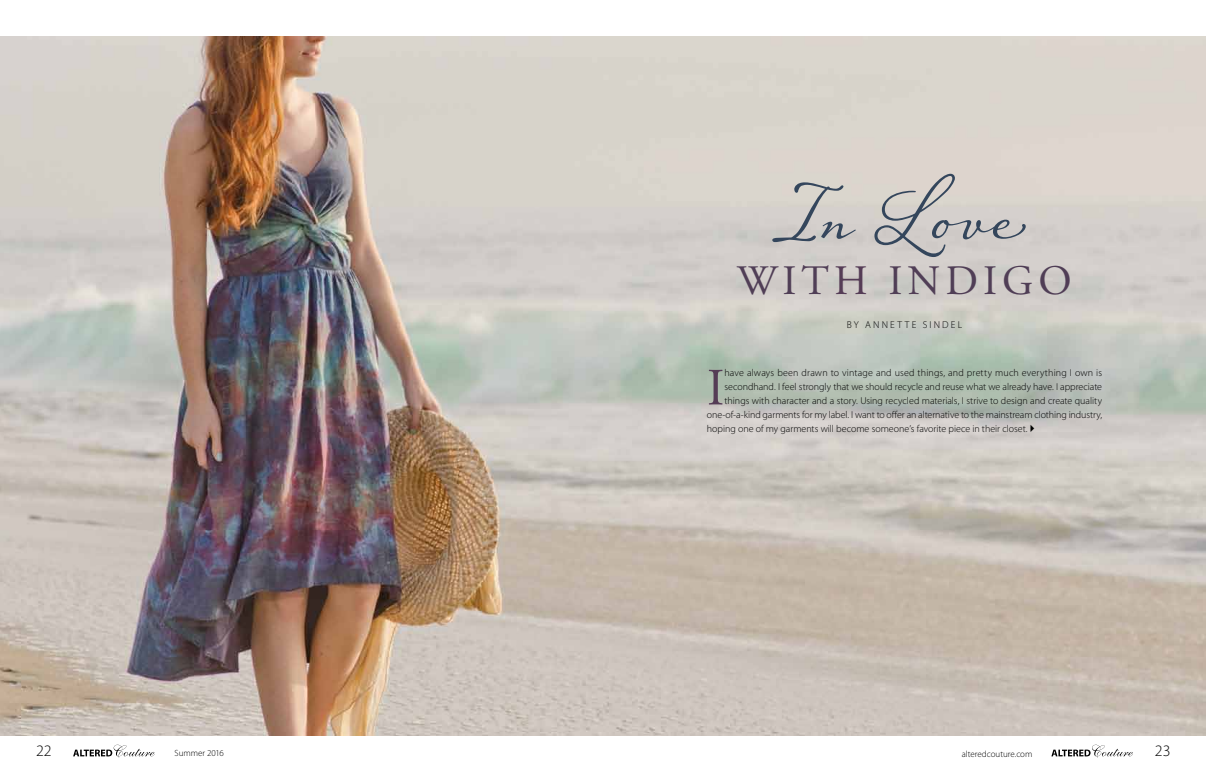
<style>
.page{position:relative;width:1206px;height:779px;background:#fff}
.page>*{position:absolute;margin:0;border:0;box-sizing:border-box;transform-origin:0 0}
.t1{font:106.2px "Hiatus";color:#34465c}
.t2{font:52.2px "Adobe Garamond";color:#553c56}
.t3{font:41.8px "Adobe Garamond";letter-spacing:.12em;color:#503e56}
.t4{font:300 16px "Myriad Pro";color:#000}
.t5{font:300 10px "Myriad Pro";color:#000}
.t6{font:300 10px "Myriad Pro";letter-spacing:.215em;color:#000}
.t7{font:300 9px "Myriad Pro";color:#000}
.s1{color:#553c56}
</style>
<div class="page">
<img style="left:0;top:36px;width:1206px;height:699px">
<svg style="left:73px;top:744px;width:82px;height:14px"></svg>
<svg style="left:1051px;top:744px;width:82px;height:14px"></svg>
<svg style="left:1031px;top:425px;width:3px;height:7px"></svg>
<h1 class="t1" style="left:780px;top:139px;width:247px">In Love</h1>
<h3 class="t3" style="left:737px;top:259px;width:336px">WIT<span class="s1">H</span> INDIGO</h3>
<p class="t6" style="left:847px;top:319px;width:117px">by Annette Si ndel</p>
<h2 class="t2" style="left:707px;top:360px;width:19px">I</h2>
<p class="t5" style="left:725px;top:367px;width:379px">have always been drawn to vintage and used things, and pretty much everything I own is</p>
<p class="t5" style="left:725px;top:381px;width:379px">secondhand. I feel strongly that we should recycle and reuse what we already have. I appreciate</p>
<p class="t5" style="left:725px;top:395px;width:379px">things with character and a story. Using recycled materials, I strive to design and create quality</p>
<p class="t5" style="left:707px;top:409px;width:397px">one-of-a-kind garments for my label. I want to offer an alternative to the mainstream clothing industry,</p>
<p class="t5" style="left:707px;top:423px;width:322px">hoping one of my garments will become someone’s favorite piece in their closet.</p>
<h3 class="t4" style="left:36px;top:741px;width:17px">22</h3>
<p class="t7" style="left:175px;top:748px;width:51px">Summer 2016</p>
<p class="t7" style="left:962px;top:748px;width:72px">alteredcouture.com</p>
<h3 class="t4" style="left:1155px;top:741px;width:17px">23</h3>
</div>
